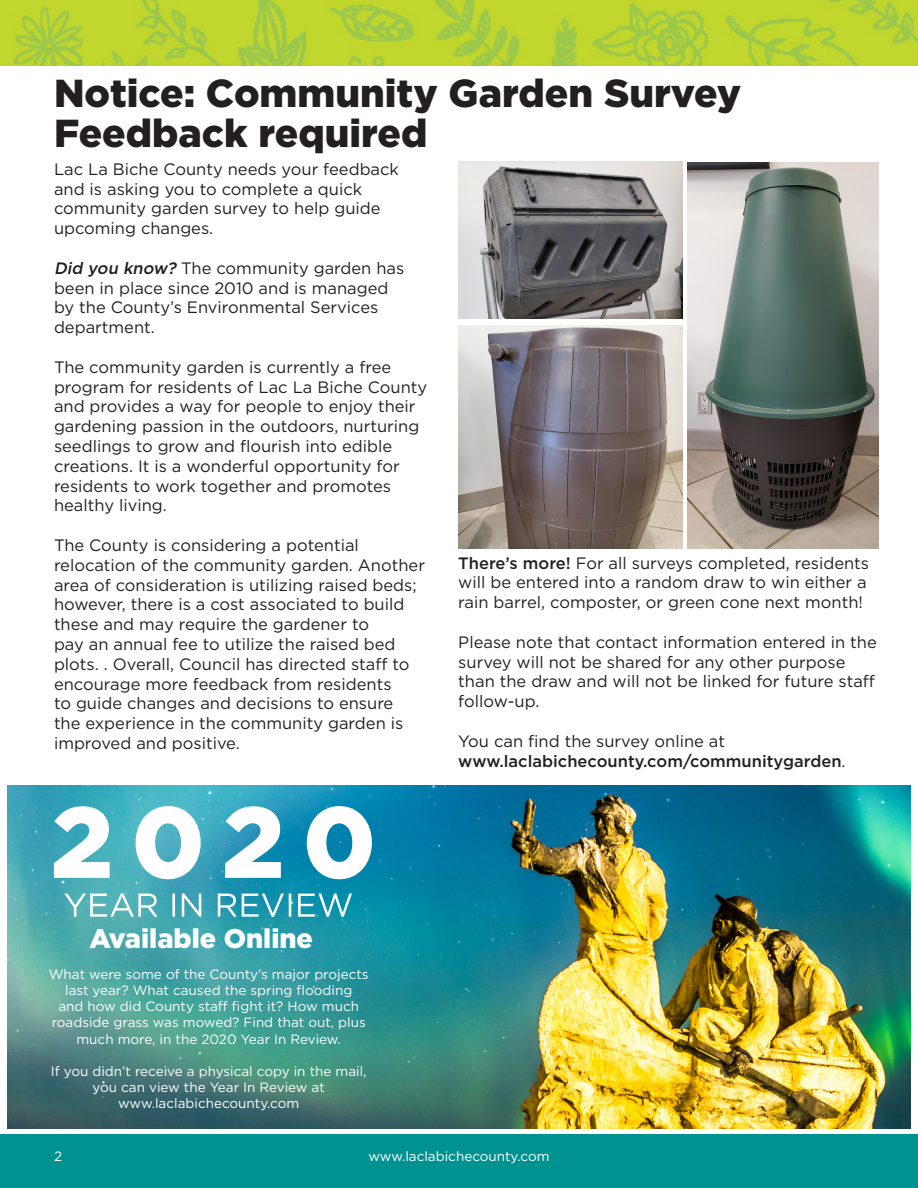
<style>
.page{position:relative;width:918px;height:1188px;background:#fff}
.page>*{position:absolute;margin:0;border:0;box-sizing:border-box;transform-origin:0 0}
.t1{font:900 100.5px "Gotham";color:#fff}
.t2{font:900 39px/40.2px "Gotham";color:#231f20}
.t3{font:900 27px "Gotham";color:#fff}
.t4{font:16.5px/19.8px "Gotham";color:#231f20}
.t5{font:500 16.5px "Gotham";color:#231f20}
.t6{font:13.5px/16.2px "Gotham";color:#fff;text-align:center}
.s1{font-weight:500;font-style:italic}
.s2{font-weight:500}
.s3{font-weight:400}
</style>
<div class="page">
<div style="left:0;top:1135px;width:918px;height:53px;background:#009290"></div>
<img style="left:0;top:0;width:918px;height:65px">
<img style="left:688px;top:162px;width:191px;height:387px">
<img style="left:7px;top:786px;width:904px;height:342px">
<svg style="left:64px;top:893px;width:288px;height:24px"></svg>
<img style="left:458px;top:326px;width:224px;height:223px">
<img style="left:458px;top:162px;width:224px;height:157px">
<p class="t2" style="left:54px;top:73px;width:689px">Notice: Community Garden Survey<br>Feedback required</p>
<p class="t4" style="left:54px;top:159px;width:347px">Lac La Biche County needs your feedback and is asking you to complete a quick community garden survey to help guide upcoming changes.</p>
<p class="t4" style="left:54px;top:258px;width:352px"><span class="s1">Did you know?</span> The community garden has been in place since 2010 and is managed by the County’s Environmental Services department.</p>
<p class="t4" style="left:54px;top:357px;width:375px">The community garden is currently a free program for residents of Lac La Biche County and provides a way for people to enjoy their gardening passion in the outdoors, nurturing seedlings to grow and flourish into edible creations. It is a wonderful opportunity for residents to work together and promotes healthy living.</p>
<p class="t4" style="left:54px;top:535px;width:373px">The County is considering a potential relocation of the community garden. Another area of consideration is utilizing raised beds; however, there is a cost associated to build these and may require the gardener to<br>pay an annual fee to utilize the raised bed plots. . Overall, Council has directed staff to encourage more feedback from residents<br>to guide changes and decisions to ensure<br>the experience in the community garden is improved and positive.</p>
<p class="t4" style="left:458px;top:553px;width:412px"><span class="s2">There’s more!</span> For all surveys completed, residents will be entered into a random draw to win either a rain barrel, composter, or green cone next month!</p>
<p class="t4" style="left:458px;top:632px;width:420px">Please note that contact information entered in the survey will not be shared for any other purpose than the draw and will not be linked for future staff follow-up.</p>
<p class="t4" style="left:458px;top:731px;width:268px">You can find the survey online at</p>
<p class="t5" style="left:458px;top:750px;width:389px">www.laclabichecounty.com/communitygarden<span class="s3">.</span></p>
<p class="t1" style="left:51px;top:784px;width:327px">2020</p>
<p class="t3" style="left:89px;top:923px;width:225px">Available Online</p>
<p class="t6" style="left:49px;top:966px;width:321px">What were some of the County’s major projects last year? What caused the spring flooding<br>and how did County staff fight it? How much roadside grass was mowed? Find that out, plus much more, in the 2020 Year In Review.</p>
<p class="t6" style="left:51px;top:1063px;width:317px">If you didn’t receive a physical copy in the mail, you can view the Year In Review at</p>
<p class="t6" style="left:118px;top:1095px;width:183px">www.laclabichecounty.com</p>
<p class="t6" style="left:54px;top:1148px;width:10px">2</p>
<p class="t6" style="left:368px;top:1148px;width:183px">www.laclabichecounty.com</p>
</div>
